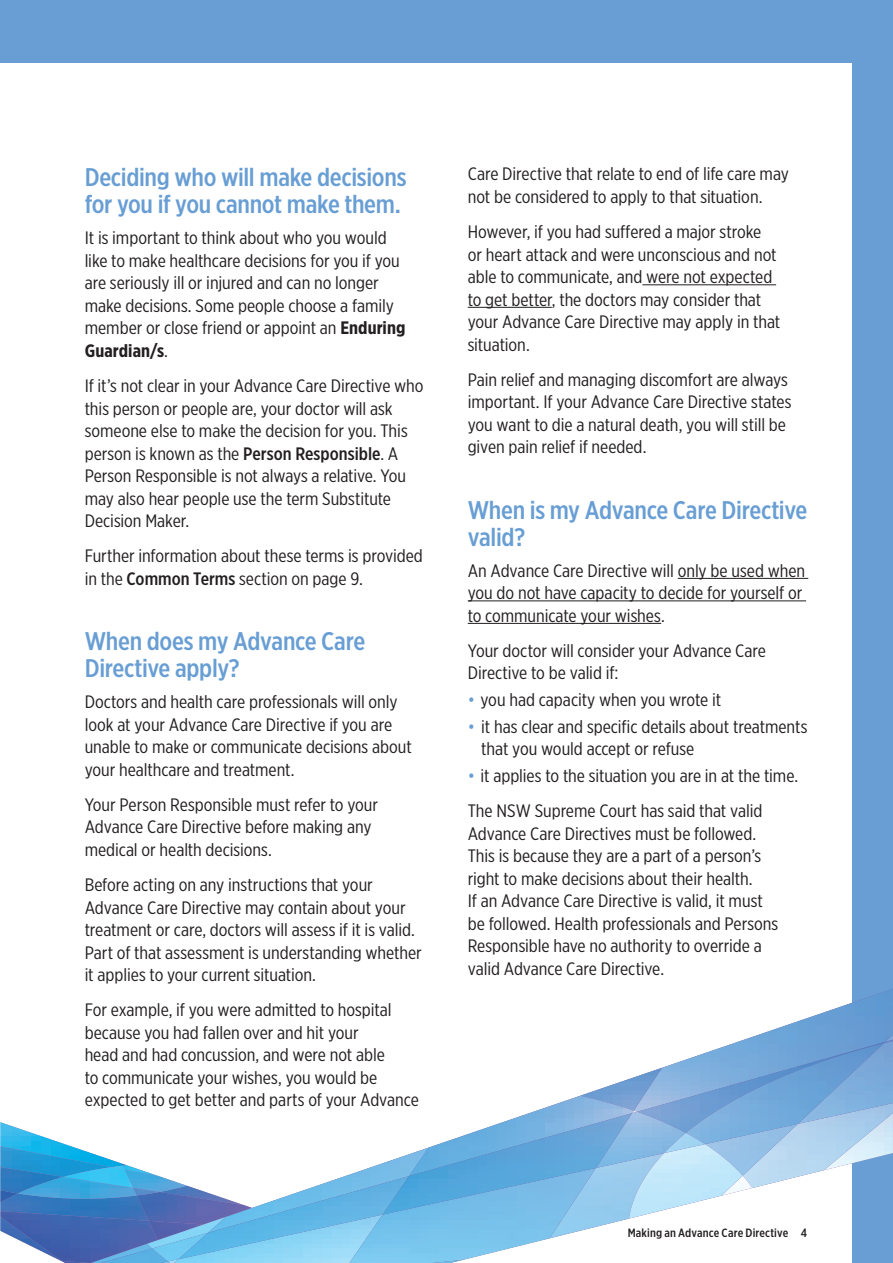
<style>
.page{position:relative;width:893px;height:1263px;background:#689ed4}
.page>*{position:absolute;margin:0;border:0;box-sizing:border-box;transform-origin:0 0}
.t1{font:500 25.5px/27px "Gotham X Narrow";letter-spacing:-.01em;color:#689ed4;scale:1.07 1}
.t2{font:18px/22.5px "Gotham X Narrow";color:#231f20;scale:1.07 1}
.t3{font:500 12px "Gotham X Narrow";letter-spacing:.01em;color:#231f20;scale:1.07 1}
.s1{font-weight:700}
.s2{font-weight:500}
.s3{color:#689ed4}
</style>
<div class="page">
<div style="left:0;top:64px;width:851px;height:1199px;background:#fff"></div>
<hr style="left:642px;top:284px;width:134px;height:1px;background:#231f20">
<hr style="left:468px;top:307px;width:84px;height:1px;background:#231f20">
<hr style="left:678px;top:578px;width:130px;height:1px;background:#231f20">
<hr style="left:468px;top:600px;width:338px;height:1px;background:#231f20">
<hr style="left:468px;top:623px;width:193px;height:1px;background:#231f20">
<img style="left:0;top:1193px;width:91px;height:18px">
<img style="left:0;top:1211px;width:91px;height:52px">
<img style="left:0;top:1122px;width:70px;height:24px">
<img style="left:0;top:1146px;width:91px;height:21px">
<img style="left:0;top:1167px;width:63px;height:26px">
<img style="left:63px;top:1167px;width:28px;height:10px">
<img style="left:18px;top:1177px;width:73px;height:22px">
<svg style="left:91px;top:1095px;width:761px;height:168px"></svg>
<img style="left:737px;top:989px;width:156px;height:53px">
<img style="left:637px;top:1042px;width:161px;height:70px">
<img style="left:580px;top:1068px;width:82px;height:42px">
<img style="left:91px;top:1244px;width:56px;height:19px">
<img style="left:101px;top:1248px;width:60px;height:15px">
<svg style="left:161px;top:1261px;width:13px;height:2px"></svg>
<img style="left:174px;top:1214px;width:175px;height:49px">
<img style="left:596px;top:1214px;width:68px;height:24px">
<img style="left:349px;top:1214px;width:247px;height:49px">
<img style="left:432px;top:1260px;width:31px;height:3px">
<img style="left:147px;top:1217px;width:31px;height:31px">
<img style="left:152px;top:1233px;width:56px;height:28px">
<img style="left:208px;top:1147px;width:221px;height:86px">
<img style="left:178px;top:1176px;width:231px;height:83px">
<img style="left:634px;top:1112px;width:52px;height:32px">
<img style="left:409px;top:1096px;width:225px;height:48px">
<img style="left:383px;top:1113px;width:249px;height:101px">
<img style="left:752px;top:1124px;width:141px;height:64px">
<img style="left:743px;top:1144px;width:55px;height:32px">
<img style="left:798px;top:1041px;width:95px;height:83px">
<img style="left:686px;top:1043px;width:198px;height:101px">
<img style="left:743px;top:1176px;width:9px;height:20px">
<img style="left:629px;top:1144px;width:114px;height:74px">
<img style="left:664px;top:1133px;width:41px;height:20px">
<h1 class="t1" style="left:85px;top:163px;width:302px">Deciding who will make decisions for you if you cannot make them.</h1>
<p class="t2" style="left:85px;top:226px;width:301px">It is important to think about who you would like to make healthcare decisions for you if you are seriously ill or injured and can no longer make decisions. Some people choose a family member or close friend or appoint an <span class="s1">Enduring Guardian/s</span>.</p>
<p class="t2" style="left:85px;top:374px;width:318px">If it’s not clear in your Advance Care Directive who this person or people are, your doctor will ask someone else to make the decision for you. This person is known as the <span class="s2">Person Responsible</span>. A Person Responsible is not always a relative. You may also hear people use the term Substitute Decision Maker.</p>
<p class="t2" style="left:85px;top:544px;width:317px">Further information about these terms is provided in the <span class="s2">Common Terms</span> section on page 9.</p>
<h1 class="t1" style="left:85px;top:627px;width:264px">When does my Advance Care<br>Directive apply?</h1>
<p class="t2" style="left:85px;top:690px;width:307px">Doctors and health care professionals will only look at your Advance Care Directive if you are unable to make or communicate decisions about your healthcare and treatment.</p>
<p class="t2" style="left:85px;top:793px;width:276px">Your Person Responsible must refer to your<br>Advance Care Directive before making any medical or health decisions.</p>
<p class="t2" style="left:85px;top:873px;width:316px">Before acting on any instructions that your Advance Care Directive may contain about your treatment or care, doctors will assess if it is valid.<br>Part of that assessment is understanding whether it applies to your current situation.</p>
<p class="t2" style="left:85px;top:998px;width:314px">For example, if you were admitted to hospital because you had fallen over and hit your<br>head and had concussion, and were not able<br>to communicate your wishes, you would be expected to get better and parts of your Advance</p>
<p class="t2" style="left:468px;top:162px;width:302px">Care Directive that relate to end of life care may not be considered to apply to that situation.</p>
<p class="t2" style="left:468px;top:220px;width:294px">However, if you had suffered a major stroke<br>or heart attack and were unconscious and not able to communicate, and were not expected to get better, the doctors may consider that your Advance Care Directive may apply in that situation.</p>
<p class="t2" style="left:468px;top:368px;width:304px">Pain relief and managing discomfort are always important. If your Advance Care Directive states you want to die a natural death, you will still be given pain relief if needed.</p>
<h1 class="t1" style="left:468px;top:496px;width:319px">When is my Advance Care Directive valid?</h1>
<p class="t2" style="left:468px;top:559px;width:317px">An Advance Care Directive will only be used when you do not have capacity to decide for yourself or to communicate your wishes.</p>
<p class="t2" style="left:468px;top:639px;width:280px">Your doctor will consider your Advance Care<br>Directive to be valid if:</p>
<p class="t2" style="left:468px;top:688px;width:238px"><span class="s3">•</span> you had capacity when you wrote it</p>
<p class="t2" style="left:481px;top:715px;width:306px;text-indent:-14px"><span class="s3">•</span> it has clear and specific details about treatments that you would accept or refuse</p>
<p class="t2" style="left:468px;top:758px;width:310px;line-height:35.2px"><span class="s3">•</span> it applies to the situation you are in at the time.<br>The NSW Supreme Court has said that valid</p>
<p class="t2" style="left:468px;top:822px;width:292px">Advance Care Directives must be followed.<br>This is because they are a part of a person’s right to make decisions about their health.<br>If an Advance Care Directive is valid, it must be followed. Health professionals and Persons Responsible have no authority to override a valid Advance Care Directive.</p>
<p class="t3" style="left:628px;top:1225px;width:169px">Making an Advance Care Directive 4</p>
</div>
